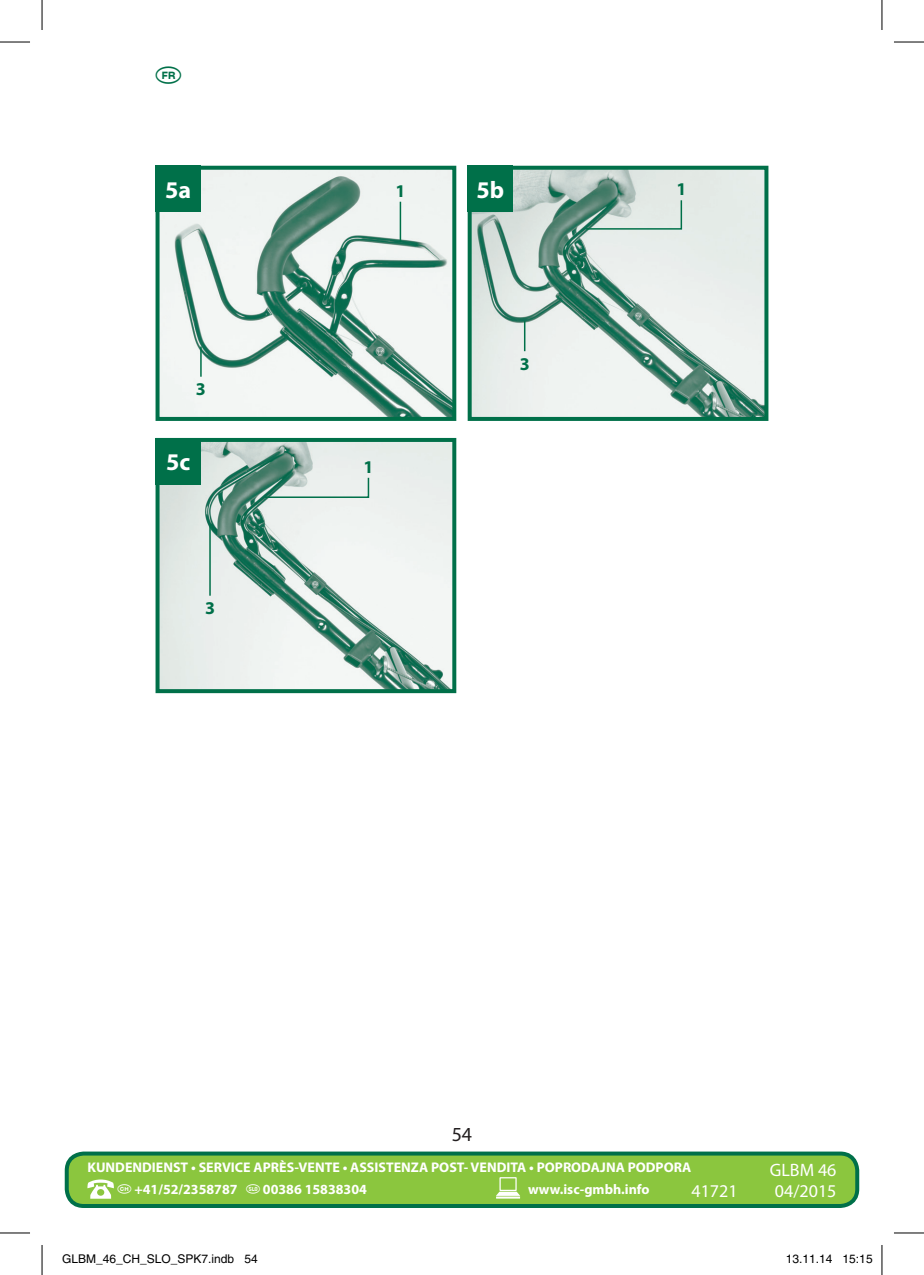
<style>
.page{position:relative;width:924px;height:1275px;background:#fff}
.page>*{position:absolute;margin:0;border:0;box-sizing:border-box;transform-origin:0 0}
.t1{font:26px "National Codes Europe";color:#007049}
.t2{font:700 24px "Myriad Pro";color:#fff}
.t3{font:20px "Myriad Pro";color:#231f20}
.t4{font:18px "Myriad Pro";color:#fff}
.t5{font:700 18px "Myriad Pro";color:#007049}
.t6{font:700 14px/22px "Myriad Pro";color:#fff}
.t7{font:12px "Helvetica";color:#000}
</style>
<div class="page">
<div style="left:67px;top:1153px;width:789px;height:53px;background:#8bc63e;border-radius:17px"></div>
<div style="left:65px;top:1151px;width:793px;height:57px;border:4px solid #007049;border-radius:17px"></div>
<svg style="left:496px;top:1177px;width:24px;height:21px"></svg>
<svg style="left:87px;top:1179px;width:27px;height:19px"></svg>
<img style="left:160px;top:171px;width:291px;height:245px">
<div style="left:155px;top:166px;width:301px;height:255px;border:4px solid #007049"></div>
<div style="left:155px;top:166px;width:46px;height:46px;background:#007049"></div>
<img style="left:472px;top:171px;width:291px;height:245px">
<div style="left:467px;top:166px;width:301px;height:255px;border:4px solid #007049"></div>
<div style="left:467px;top:166px;width:46px;height:46px;background:#007049"></div>
<img style="left:160px;top:443px;width:291px;height:245px">
<div style="left:155px;top:438px;width:301px;height:255px;border:4px solid #007049"></div>
<div style="left:155px;top:438px;width:46px;height:46px;background:#007049"></div>
<hr style="left:200px;top:346px;width:1px;height:31px;background:#007049">
<hr style="left:399px;top:202px;width:2px;height:40px;background:#007049">
<hr style="left:523px;top:321px;width:2px;height:30px;background:#007049">
<svg style="left:584px;top:199px;width:98px;height:31px;background:#b0c9bf"></svg>
<hr style="left:209px;top:525px;width:2px;height:70px;background:#007049">
<svg style="left:263px;top:476px;width:107px;height:23px;background:#bbd1ca"></svg>
<hr style="left:0;top:42px;width:30px;height:1px;background:#000">
<hr style="left:893px;top:42px;width:30px;height:1px;background:#000">
<hr style="left:0;top:1232px;width:30px;height:1px;background:#000">
<hr style="left:893px;top:1232px;width:30px;height:1px;background:#000">
<hr style="left:42px;top:0;width:1px;height:30px;background:#000">
<hr style="left:42px;top:1245px;width:1px;height:30px;background:#000">
<hr style="left:881px;top:0;width:1px;height:30px;background:#000">
<hr style="left:881px;top:1245px;width:1px;height:30px;background:#000">
<h1 class="t1" style="left:155px;top:54px;width:27px">s</h1>
<h2 class="t2" style="left:165px;top:176px;width:27px">5a</h2>
<h2 class="t2" style="left:476px;top:176px;width:29px">5b</h2>
<p class="t5" style="left:395px;top:181px;width:11px">1</p>
<p class="t5" style="left:196px;top:379px;width:11px">3</p>
<h2 class="t2" style="left:166px;top:449px;width:26px">5c</h2>
<p class="t5" style="left:205px;top:598px;width:11px">3</p>
<p class="t5" style="left:363px;top:457px;width:11px">1</p>
<p class="t5" style="left:519px;top:353px;width:11px">3</p>
<p class="t5" style="left:676px;top:179px;width:11px">1</p>
<h3 class="t3" style="left:451px;top:1123px;width:22px">54</h3>
<p class="t6" style="left:117px;top:1156px;width:575px;text-indent:-30px">KUNDENDIENST • SERVICE APRÈS-VENTE • ASSISTENZA POST- VENDITA • POPRODAJNA PODPORA <sup>h</sup> +41/52/2358787 <sup>X</sup> 00386 15838304</p>
<p class="t4" style="left:769px;top:1159px;width:68px">GLBM 46</p>
<p class="t6" style="left:528px;top:1178px;width:123px">www.isc-gmbh.info</p>
<p class="t4" style="left:691px;top:1181px;width:48px">41721</p>
<p class="t4" style="left:774px;top:1181px;width:63px">04/2015</p>
<p class="t7" style="left:62px;top:1251px;width:197px">GLBM_46_CH_SLO_SPK7.indb 54</p>
<p class="t7" style="left:785px;top:1251px;width:88px">13.11.14 15:15</p>
</div>
